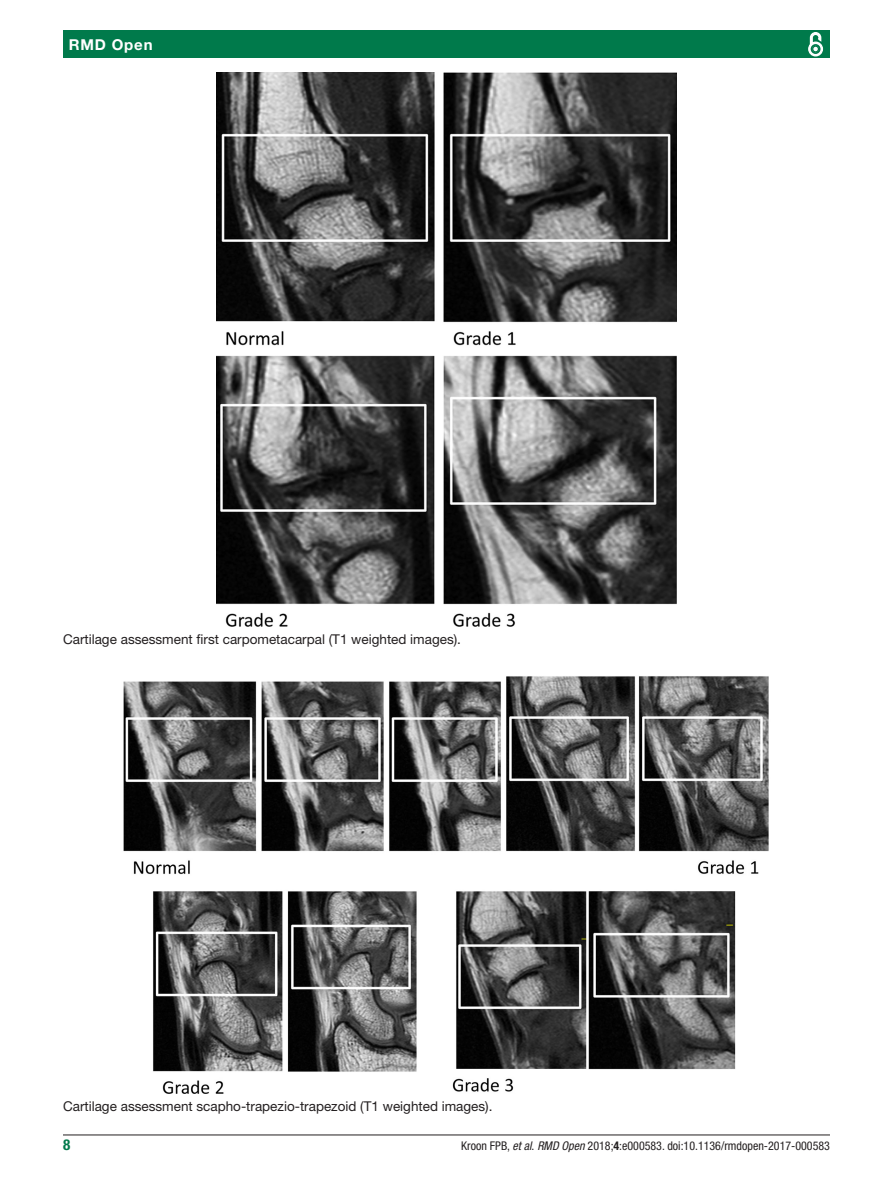
<style>
.page{position:relative;width:893px;height:1191px;background:#fff}
.page>*{position:absolute;margin:0;border:0;box-sizing:border-box;transform-origin:0 0}
.t1{font:700 15px "Helvetica Neue LT Std";letter-spacing:.055em;color:#fff}
.t2{font:700 condensed 15px "Helvetica Neue LT Std";color:#007a4b}
.t3{font:13.5px "Helvetica Neue LT Std";color:#231f20}
.t4{font:condensed 12px "Helvetica Neue LT Std";color:#231f20}
.s1{font-style:italic}
.s2{font-weight:700}
</style>
<div class="page">
<hr style="left:63px;top:1134px;width:767px;height:1px;background:#231f20">
<div style="left:63px;top:31px;width:767px;height:27px;background:#007a4b"></div>
<svg style="left:808px;top:32px;width:16px;height:25px"></svg>
<div style="left:812px;top:45px;width:7px;height:8px;border:1px solid #007a4b;border-radius:50%"></div>
<img style="left:217px;top:73px;width:459px;height:553px">
<img style="left:123px;top:676px;width:646px;height:417px">
<p class="t1" style="left:69px;top:35px;width:85px">RMD Open</p>
<p class="t3" style="left:63px;top:631px;width:400px">Cartilage assessment first carpometacarpal (T1 weighted images).</p>
<p class="t3" style="left:63px;top:1098px;width:431px">Cartilage assessment scapho-trapezio-trapezoid (T1 weighted images).</p>
<p class="t2" style="left:63px;top:1135px;width:9px">8</p>
<p class="t4" style="left:461px;top:1138px;width:370px">Kroon FPB, <span class="s1">et al</span>. <span class="s1">RMD Open</span> 2018;<span class="s2">4</span>:e000583. doi:10.1136/rmdopen-2017-000583</p>
</div>
